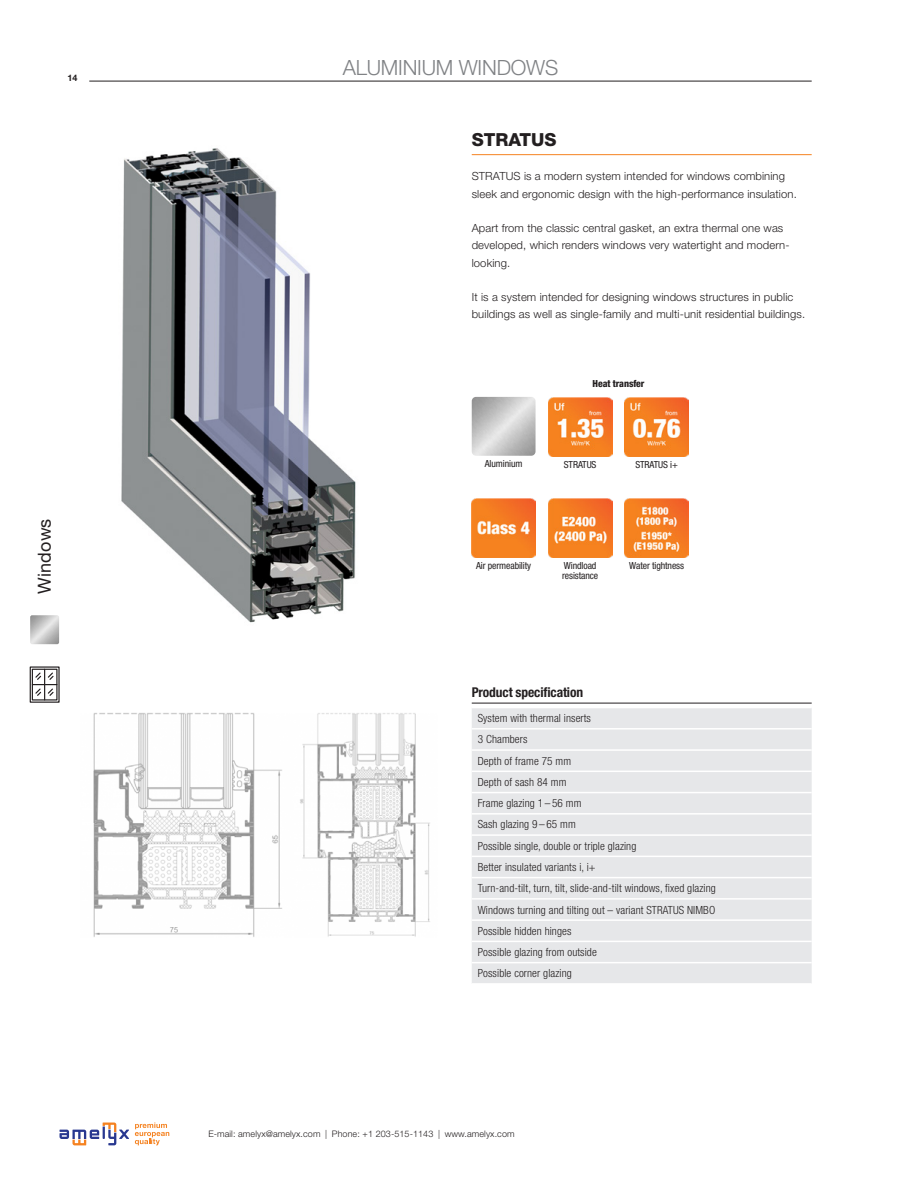
<style>
.page{position:relative;width:918px;height:1188px;background:#fff}
.page>*{position:absolute;margin:0;border:0;box-sizing:border-box;transform-origin:0 0}
.nadpis_rule{font:300 21px "Helvetica Neue LT Pro";letter-spacing:-.01em;color:#808285}
.Product_name{font:800 18px "Helvetica Neue LT Pro";color:#231f20}
.side{font:18px "Helvetica Neue LT Pro";letter-spacing:.01em;color:#231f20}
.Product_spec{font:700 condensed 13.5px "Helvetica Neue LT Pro";letter-spacing:-.01em;color:#231f20}
.txt{font:300 11.25px/17.2px "Helvetica Neue LT Pro";letter-spacing:.01em;color:#231f20}
.t1{font:300 condensed 11.25px "Helvetica Neue LT Pro";letter-spacing:.01em;color:#231f20}
.technical_orange{font:condensed 9.75px/10.5px "Helvetica Neue LT Pro";letter-spacing:-.01em;color:#231f20}
.technical_orange_head{font:800 condensed 9.75px "Helvetica Neue LT Pro";letter-spacing:-.01em;color:#231f20}
.t2{font:300 9px "Helvetica Neue LT Pro";letter-spacing:.01em;color:#231f20}
.t3{font:700 9px "Helvetica Neue LT Pro";color:#231f20}
</style>
<div class="page">
<hr style="left:89px;top:81px;width:723px;height:1px;background:#231f20">
<img style="left:121px;top:148px;width:235px;height:475px">
<hr style="left:472px;top:703px;width:340px;height:1px;background:#231f20">
<div style="left:472px;top:708px;width:340px;height:275px;background:#e6e7e9"></div>
<hr style="left:472px;top:728px;width:340px;height:2px;background:#fff">
<hr style="left:472px;top:749px;width:340px;height:2px;background:#fff">
<hr style="left:472px;top:771px;width:340px;height:1px;background:#fff">
<hr style="left:472px;top:792px;width:340px;height:1px;background:#fff">
<hr style="left:472px;top:813px;width:340px;height:2px;background:#fff">
<hr style="left:472px;top:834px;width:340px;height:2px;background:#fff">
<hr style="left:472px;top:856px;width:340px;height:1px;background:#fff">
<hr style="left:472px;top:877px;width:340px;height:1px;background:#fff">
<hr style="left:472px;top:898px;width:340px;height:2px;background:#fff">
<hr style="left:472px;top:919px;width:340px;height:2px;background:#fff">
<hr style="left:472px;top:941px;width:340px;height:1px;background:#fff">
<hr style="left:472px;top:962px;width:340px;height:1px;background:#fff">
<hr style="left:472px;top:154px;width:340px;height:1px;background:#f58220">
<img style="left:472px;top:499px;width:64px;height:58px">
<img style="left:472px;top:397px;width:64px;height:59px">
<img style="left:548px;top:499px;width:64px;height:59px">
<img style="left:625px;top:499px;width:64px;height:59px">
<img style="left:549px;top:398px;width:63px;height:59px">
<img style="left:625px;top:398px;width:64px;height:59px">
<img style="left:93px;top:713px;width:337px;height:224px">
<div style="left:30px;top:666px;width:30px;height:37px;border:1px solid #231f20"></div>
<div style="left:32px;top:669px;width:26px;height:32px;border:1px solid #231f20"></div>
<hr style="left:44px;top:669px;width:1px;height:31px;background:#231f20">
<svg style="left:32px;top:671px;width:25px;height:26px"></svg>
<img style="left:30px;top:615px;width:29px;height:29px">
<svg style="left:60px;top:1123px;width:69px;height:22px"></svg>
<svg style="left:135px;top:1123px;width:34px;height:22px"></svg>
<p class="t3" style="left:68px;top:73px;width:11px">14</p>
<p class="side" style="left:34px;top:594px;width:77px;rotate:-90deg">Windows</p>
<p class="nadpis_rule" style="left:343px;top:54px;width:217px">ALUMINIUM WINDOWS</p>
<p class="Product_name" style="left:472px;top:129px;width:86px">STRATUS</p>
<p class="txt" style="left:472px;top:167px;width:327px">STRATUS is a modern system intended for windows combining sleek and ergonomic design with the high-performance insulation.</p>
<p class="txt" style="left:472px;top:219px;width:319px">Apart from the classic central gasket, an extra thermal one was developed, which renders windows very watertight and modern&shy;looking.</p>
<p class="txt" style="left:472px;top:288px;width:335px">It is a system intended for designing windows structures in public buildings as well as single-family and multi-unit residential buildings.</p>
<p class="technical_orange" style="left:485px;top:458px;width:39px">Aluminium</p>
<p class="technical_orange_head" style="left:593px;top:378px;width:53px">Heat transfer</p>
<p class="technical_orange" style="left:564px;top:459px;width:34px">STRATUS</p>
<p class="technical_orange" style="left:635px;top:459px;width:44px">STRATUS i+</p>
<p class="technical_orange" style="left:476px;top:560px;width:57px">Air permeability</p>
<p class="technical_orange" style="left:562px;top:560px;width:38px">Windload resistance</p>
<p class="technical_orange" style="left:629px;top:560px;width:56px">Water tightness</p>
<p class="Product_spec" style="left:472px;top:684px;width:113px">Product specification</p>
<p class="t1" style="left:478px;top:712px;width:115px">System with thermal inserts</p>
<p class="t1" style="left:478px;top:733px;width:51px">3 Chambers</p>
<p class="t1" style="left:478px;top:754px;width:95px">Depth of frame 75 mm</p>
<p class="t1" style="left:478px;top:776px;width:90px">Depth of sash 84 mm</p>
<p class="t1" style="left:478px;top:797px;width:105px">Frame glazing 1 – 56 mm</p>
<p class="t1" style="left:478px;top:818px;width:99px">Sash glazing 9 – 65 mm</p>
<p class="t1" style="left:478px;top:839px;width:160px">Possible single, double or triple glazing</p>
<p class="t1" style="left:478px;top:861px;width:119px">Better insulated variants i, i+</p>
<p class="t1" style="left:478px;top:882px;width:240px">Turn-and-tilt, turn, tilt, slide-and-tilt windows, fixed glazing</p>
<p class="t1" style="left:478px;top:903px;width:239px">Windows turning and tilting out – variant STRATUS NIMBO</p>
<p class="t1" style="left:478px;top:924px;width:95px">Possible hidden hinges</p>
<p class="t1" style="left:478px;top:946px;width:121px">Possible glazing from outside</p>
<p class="t1" style="left:478px;top:967px;width:96px">Possible corner glazing</p>
<p class="t2" style="left:208px;top:1128px;width:308px">E-mail: amelyx@amelyx.com | Phone: +1 203-515-1143 | www.amelyx.com</p>
</div>
